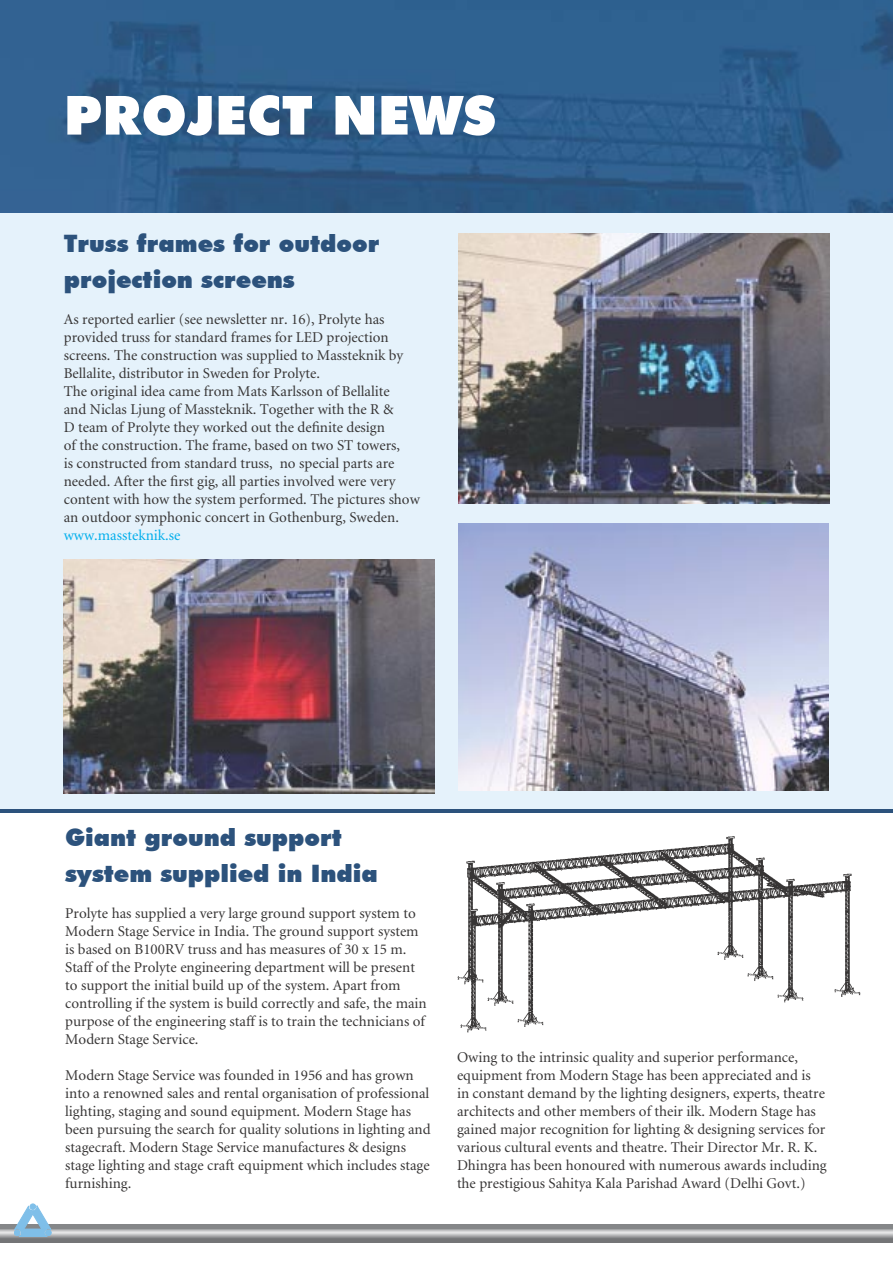
<style>
.page{position:relative;width:893px;height:1263px;background:#fff}
.page>*{position:absolute;margin:0;border:0;box-sizing:border-box;transform-origin:0 0}
.t1{font:900 54px "Futura BT";letter-spacing:.005em;color:#fff}
.t2{font:900 24px/36px "Futura BT";color:#2c527c}
.t3{font:15px/18px "Minion";color:#373535}
.t4{font:15px "Minion";color:#00aeec}
</style>
<div class="page">
<div style="left:0;top:213px;width:893px;height:598px;background:#e5f2fb"></div>
<img style="left:0;top:0;width:893px;height:213px">
<svg style="left:0;top:1224px;width:893px;height:18px;background:#9c9e9f"></svg>
<img style="left:64px;top:560px;width:370px;height:233px">
<img style="left:458px;top:233px;width:371px;height:271px">
<hr style="left:0;top:809px;width:893px;height:3px;background:#2c527c">
<svg style="left:14px;top:1204px;width:37px;height:32px"></svg>
<img style="left:458px;top:523px;width:371px;height:267px">
<img style="left:457px;top:836px;width:404px;height:197px">
<h1 class="t1" style="left:64px;top:83px;width:434px">PROJECT NEWS</h1>
<h2 class="t2" style="left:64px;top:225px;width:317px">Truss frames for outdoor projection screens</h2>
<p class="t3" style="left:64px;top:311px;width:358px">As reported earlier (see newsletter nr. 16), Prolyte has provided truss for standard frames for LED projection screens. The construction was supplied to Massteknik by Bellalite, distributor in Sweden for Prolyte.<br>The original idea came from Mats Karlsson of Bellalite<br>and Niclas Ljung of Massteknik. Together with the R &amp;<br>D team of Prolyte they worked out the definite design<br>of the construction. The frame, based on two ST towers,<br>is constructed from standard truss, no special parts are needed. After the first gig, all parties involved were very content with how the system performed. The pictures show an outdoor symphonic concert in Gothenburg, Sweden.</p>
<p class="t4" style="left:64px;top:528px;width:118px">www.massteknik.se</p>
<h2 class="t2" style="left:65px;top:819px;width:314px">Giant ground support system supplied in India</h2>
<p class="t3" style="left:65px;top:905px;width:363px">Prolyte has supplied a very large ground support system to Modern Stage Service in India. The ground support system is based on B100RV truss and has measures of 30 x 15 m.<br>Staff of the Prolyte engineering department will be present to support the initial build up of the system. Apart from controlling if the system is build correctly and safe, the main purpose of the engineering staff is to train the technicians of Modern Stage Service.</p>
<p class="t3" style="left:65px;top:1067px;width:367px">Modern Stage Service was founded in 1956 and has grown into a renowned sales and rental organisation of professional lighting, staging and sound equipment. Modern Stage has been pursuing the search for quality solutions in lighting and stagecraft. Modern Stage Service manufactures &amp; designs stage lighting and stage craft equipment which includes stage furnishing.</p>
<p class="t3" style="left:457px;top:1049px;width:371px">Owing to the intrinsic quality and superior performance, equipment from Modern Stage has been appreciated and is in constant demand by the lighting designers, experts, theatre architects and other members of their ilk. Modern Stage has gained major recognition for lighting &amp; designing services for various cultural events and theatre. Their Director Mr. R. K.<br>Dhingra has been honoured with numerous awards including the prestigious Sahitya Kala Parishad Award (Delhi Govt.)</p>
</div>
